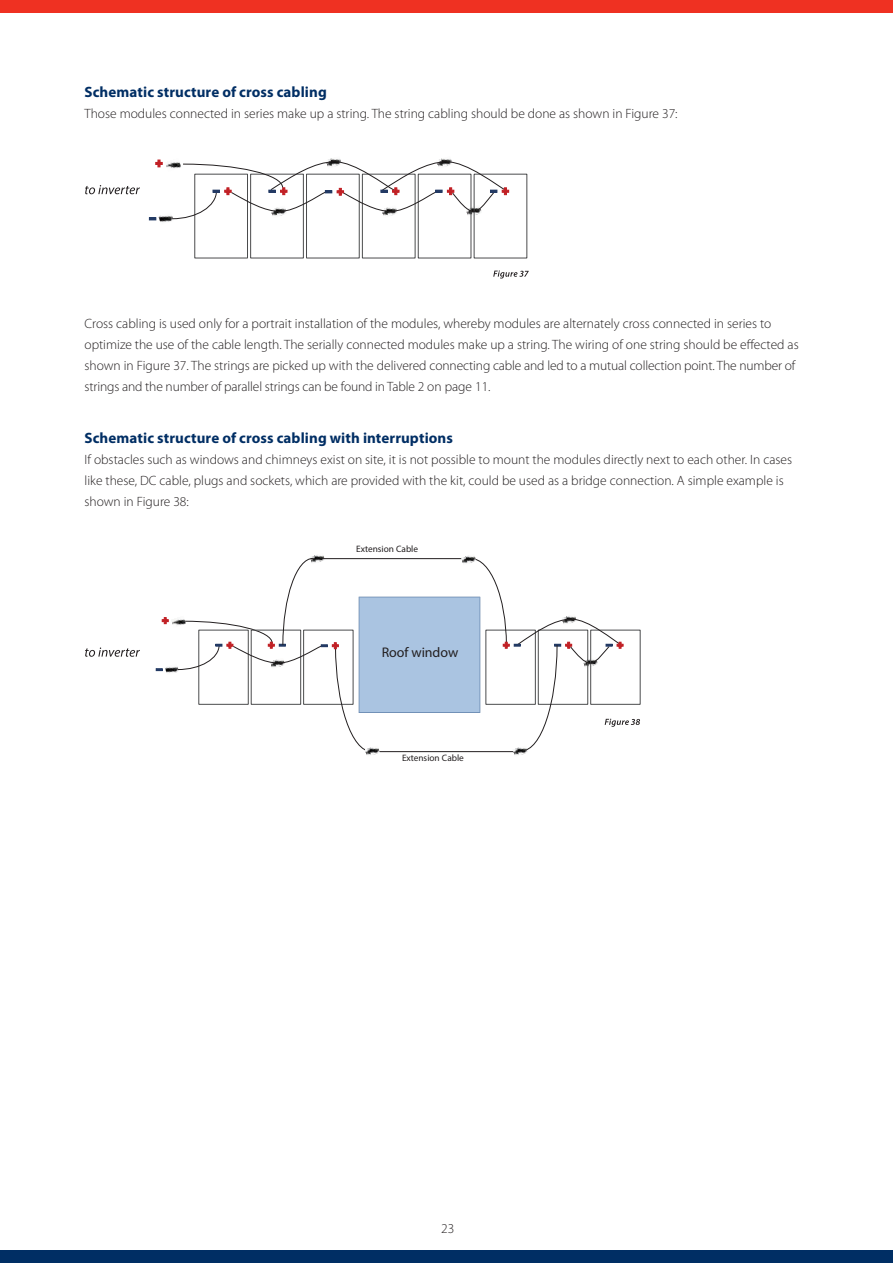
<style>
.page{position:relative;width:893px;height:1263px;background:#fff}
.page>*{position:absolute;margin:0;border:0;box-sizing:border-box;transform-origin:0 0}
.t1{font:700 15px "Myriad Pro";letter-spacing:.005em;color:#002e64}
.t2{font:13.95px "Calibri";color:#231f20}
.t3{font:300 13.5px/21px "Myriad Pro";color:#231f20}
.t4{font:9.3px "Calibri";letter-spacing:-.005em;color:#231f20}
</style>
<div class="page">
<div style="left:0;top:0;width:893px;height:13px;background:#ef3122"></div>
<div style="left:0;top:1250px;width:893px;height:13px;background:#002e64"></div>
<div style="left:194px;top:174px;width:54px;height:84px;border:1px solid #4b4c4d"></div>
<div style="left:250px;top:174px;width:54px;height:84px;border:1px solid #4b4c4d"></div>
<div style="left:306px;top:174px;width:54px;height:84px;border:1px solid #4b4c4d"></div>
<div style="left:362px;top:174px;width:53px;height:84px;border:1px solid #4b4c4d"></div>
<div style="left:418px;top:174px;width:53px;height:84px;border:1px solid #4b4c4d"></div>
<img style="left:158px;top:215px;width:16px;height:7px">
<img style="left:166px;top:162px;width:6px;height:6px">
<svg style="left:172px;top:158px;width:337px;height:61px"></svg>
<svg style="left:149px;top:218px;width:7px;height:2px"></svg>
<svg style="left:156px;top:160px;width:6px;height:7px"></svg>
<img style="left:165px;top:667px;width:12px;height:6px">
<img style="left:172px;top:619px;width:5px;height:6px">
<svg style="left:156px;top:668px;width:6px;height:3px"></svg>
<svg style="left:162px;top:617px;width:6px;height:7px"></svg>
<svg style="left:85px;top:185px;width:55px;height:9px"></svg>
<svg style="left:85px;top:647px;width:55px;height:10px"></svg>
<svg style="left:493px;top:270px;width:36px;height:9px"></svg>
<svg style="left:177px;top:555px;width:463px;height:200px"></svg>
<p class="t1" style="left:84px;top:83px;width:244px">Schematic structure of cross cabling</p>
<p class="t3" style="left:84px;top:103px;width:595px">Those modules connected in series make up a string. The string cabling should be done as shown in Figure 37:</p>
<p class="t3" style="left:84px;top:313px;width:716px">Cross cabling is used only for a portrait installation of the modules, whereby modules are alternately cross connected in series to optimize the use of the cable length. The serially connected modules make up a string. The wiring of one string should be effected as shown in Figure 37. The strings are picked up with the delivered connecting cable and led to a mutual collection point. The number of strings and the number of parallel strings can be found in Table 2 on page 11.</p>
<p class="t1" style="left:84px;top:429px;width:370px">Schematic structure of cross cabling with interruptions</p>
<p class="t3" style="left:84px;top:449px;width:709px">If obstacles such as windows and chimneys exist on site, it is not possible to mount the modules directly next to each other. In cases like these, DC cable, plugs and sockets, which are provided with the kit, could be used as a bridge connection. A simple example is shown in Figure 38:</p>
<p class="t4" style="left:356px;top:543px;width:63px">Extension Cable</p>
<p class="t2" style="left:382px;top:644px;width:78px">Roof window</p>
<p class="t4" style="left:402px;top:752px;width:63px">Extension Cable</p>
<p class="t3" style="left:441px;top:1218px;width:15px">23</p>
</div>
